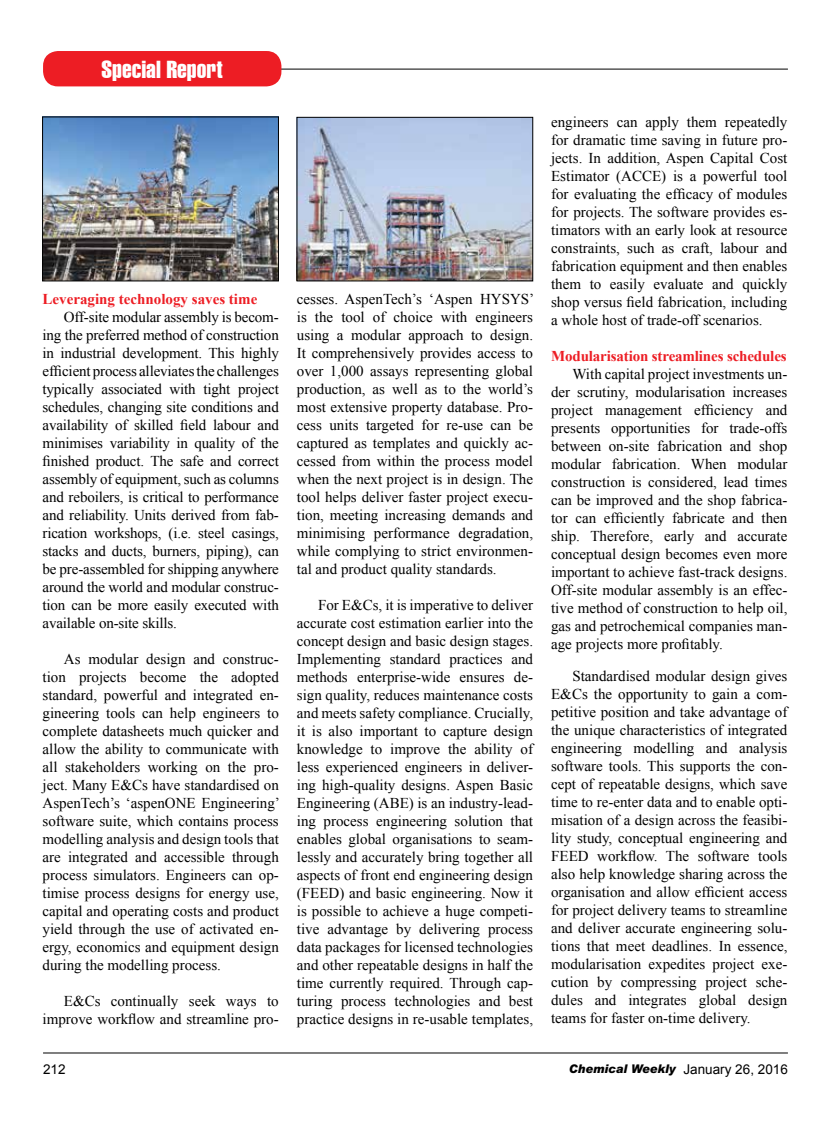
<style>
.page{position:relative;width:830px;height:1127px;background:#fff}
.page>*{position:absolute;margin:0;border:0;box-sizing:border-box;transform-origin:0 0}
.t1{font:24px "Swiss 911 BT Extra Compressed";color:#fff;scale:1.2 1}
.t2{font:15px/18px "Times New Roman";color:#000;text-align:justify}
.t3{font:700 15px "Times New Roman";letter-spacing:-.01em;color:#ed1d24}
.t4{font:13.5px "Arial";color:#000}
.t5{font:italic 12px "Bril";color:#000;scale:.95 1}
.s1{font-family:"Arial";font-style:normal;font-size:13.5px}
</style>
<div class="page">
<hr style="left:269px;top:69px;width:518px;height:1px;background:#000">
<div style="left:43px;top:51px;width:238px;height:35px;background:#ed1d24;border-radius:15px"></div>
<hr style="left:43px;top:1052px;width:744px;height:1px;background:#000">
<img style="left:44px;top:119px;width:233px;height:160px">
<div style="left:42px;top:117px;width:237px;height:164px;border:1px solid #000"></div>
<img style="left:298px;top:119px;width:233px;height:160px">
<div style="left:296px;top:117px;width:237px;height:164px;border:1px solid #000"></div>
<h1 class="t1" style="left:102px;top:56px;width:102px">Special Report</h1>
<p class="t3" style="left:43px;top:288px;width:216px">Leveraging technology saves time</p>
<p class="t2" style="left:43px;top:307px;width:238px;text-indent:21px">Off-site modular assembly is becom&shy;ing the preferred method of construction in industrial development. This highly efficient process alleviates the challenges typically associated with tight project schedules, changing site conditions and availability of skilled field labour and minimises variability in quality of the finished product. The safe and correct assembly of equipment, such as columns and reboilers, is critical to performance and reliability. Units derived from fab&shy;rication workshops, (i.e. steel casings, stacks and ducts, burners, piping), can be pre-assembled for shipping anywhere around the world and modular construc&shy;tion can be more easily executed with available on-site skills.</p>
<p class="t2" style="left:43px;top:649px;width:239px;text-indent:21px">As modular design and construc&shy;tion projects become the adopted standard, powerful and integrated en&shy;gineering tools can help engineers to complete datasheets much quicker and allow the ability to communicate with all stakeholders working on the pro&shy;ject. Many E&amp;Cs have standardised on AspenTech’s ‘aspenONE Engineering’ software suite, which contains process modelling analysis and design tools that are integrated and accessible through process simulators. Engineers can op&shy;timise process designs for energy use, capital and operating costs and product yield through the use of activated en&shy;ergy, economics and equipment design during the modelling process.</p>
<p class="t2" style="left:43px;top:991px;width:238px;text-align:right">E&amp;Cs continually seek ways to improve workflow and streamline pro-</p>
<p class="t2" style="left:297px;top:290px;width:239px">cesses. AspenTech’s ‘Aspen HYSYS’ is the tool of choice with engineers using a modular approach to design.<br>It comprehensively provides access to over 1,000 assays representing global production, as well as to the world’s most extensive property database. Pro&shy;cess units targeted for re-use can be captured as templates and quickly ac&shy;cessed from within the process model when the next project is in design. The tool helps deliver faster project execu&shy;tion, meeting increasing demands and minimising performance degradation, while complying to strict environmen&shy;tal and product quality standards.</p>
<p class="t2" style="left:297px;top:596px;width:238px;text-indent:21px">For E&amp;Cs, it is imperative to deliver accurate cost estimation earlier into the concept design and basic design stages.<br>Implementing standard practices and methods enterprise-wide ensures de&shy;sign quality, reduces maintenance costs and meets safety compliance. Crucially, it is also important to capture design knowledge to improve the ability of less experienced engineers in deliver&shy;ing high-quality designs. Aspen Basic Engineering (ABE) is an industry-lead&shy;ing process engineering solution that enables global organisations to seam&shy;lessly and accurately bring together all aspects of front end engineering design (FEED) and basic engineering. Now it is possible to achieve a huge competi&shy;tive advantage by delivering process data packages for licensed technologies and other repeatable designs in half the time currently required. Through cap&shy;turing process technologies and best practice designs in re-usable templates,</p>
<p class="t2" style="left:551px;top:113px;width:238px">engineers can apply them repeatedly for dramatic time saving in future pro&shy;jects. In addition, Aspen Capital Cost Estimator (ACCE) is a powerful tool for evaluating the efficacy of modules for projects. The software provides es&shy;timators with an early look at resource constraints, such as craft, labour and fabrication equipment and then enables them to easily evaluate and quickly shop versus field fabrication, including a whole host of trade-off scenarios.</p>
<p class="t3" style="left:551px;top:346px;width:237px">Modularisation streamlines schedules</p>
<p class="t2" style="left:551px;top:365px;width:238px;text-indent:21px">With capital project investments un&shy;der scrutiny, modularisation increases project management efficiency and presents opportunities for trade-offs between on-site fabrication and shop modular fabrication. When modular construction is considered, lead times can be improved and the shop fabrica&shy;tor can efficiently fabricate and then ship. Therefore, early and accurate conceptual design becomes even more important to achieve fast-track designs.<br>Off-site modular assembly is an effec&shy;tive method of construction to help oil, gas and petrochemical companies man&shy;age projects more profitably.</p>
<p class="t2" style="left:551px;top:667px;width:238px;text-indent:21px">Standardised modular design gives E&amp;Cs the opportunity to gain a com&shy;petitive position and take advantage of the unique characteristics of integrated engineering modelling and analysis software tools. This supports the con&shy;cept of repeatable designs, which save time to re-enter data and to enable opti&shy;misation of a design across the feasibi&shy;lity study, conceptual engineering and FEED workflow. The software tools also help knowledge sharing across the organisation and allow efficient access for project delivery teams to streamline and deliver accurate engineering solu&shy;tions that meet deadlines. In essence, modularisation expedites project exe&shy;cution by compressing project sche&shy;dules and integrates global design teams for faster on-time delivery.</p>
<p class="t4" style="left:43px;top:1060px;width:24px">212</p>
<p class="t5" style="left:568px;top:1061px;width:232px">Chemical Weekly <span class="s1">January 26, 2016</span></p>
</div>
